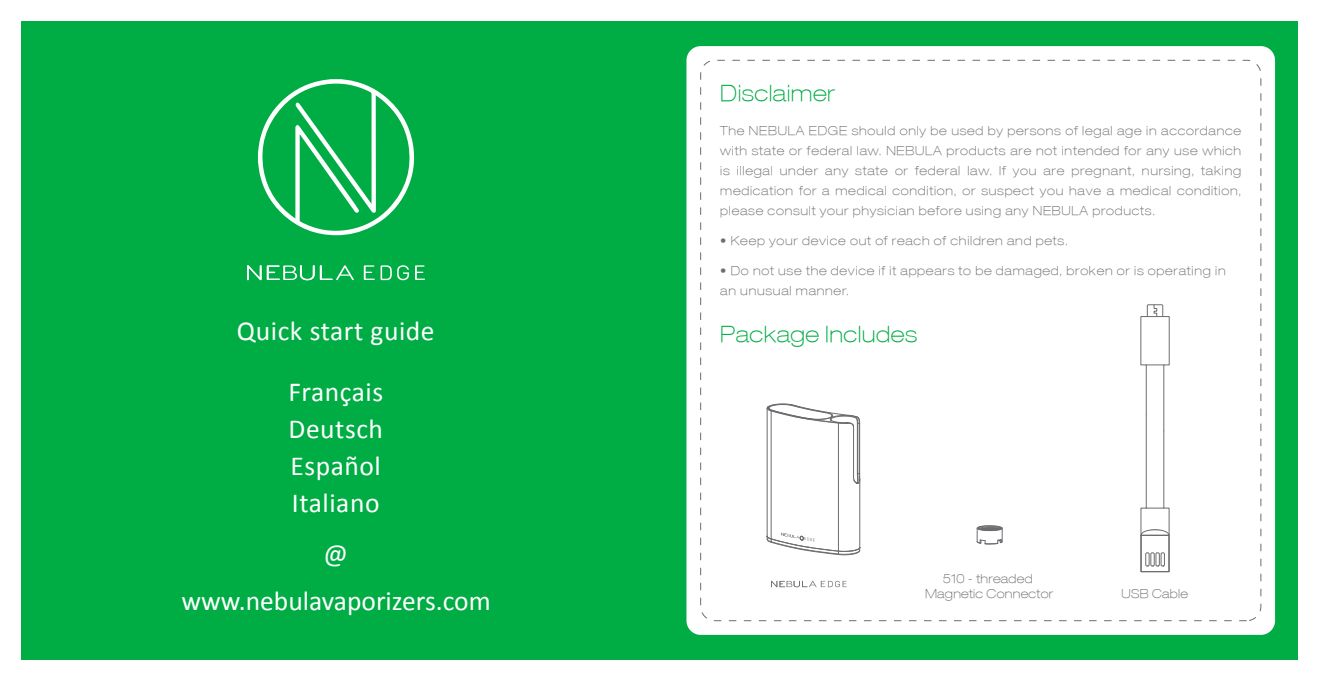
<style>
.page{position:relative;width:1319px;height:681px;background:#fff}
.page>*{position:absolute;margin:0;border:0;box-sizing:border-box;transform-origin:0 0}
.t1{font:27.5px/37px "Calibri";letter-spacing:.02em;color:#fff;text-align:justify}
.t2{font:27.5px/47px "Calibri";color:#fff;text-align:center}
.t3{font:100 expanded 22.5px "Helvetica Neue LT";letter-spacing:.02em;color:#00ad44}
.t4{font:100 expanded 12.5px/20px "Helvetica Neue LT";letter-spacing:.06em;color:#6c6d70;text-align:justify}
.t5{font:100 expanded 12.5px/15px "Helvetica Neue LT";letter-spacing:.02em;color:#6c6d70;text-align:center}
.s1{color:#fff}
</style>
<div class="page">
<div style="left:21px;top:21px;width:638px;height:638px;background:#00ad44"></div>
<div style="left:659px;top:21px;width:638px;height:638px;background:#00ad44"></div>
<div style="left:686px;top:46px;width:588px;height:588px;background:#fff;border-radius:14px"></div>
<svg style="left:976px;top:525px;width:26px;height:19px"></svg>
<svg style="left:1140px;top:304px;width:29px;height:267px"></svg>
<hr style="left:766px;top:408px;width:1px;height:128px;background:#6c6d70">
<hr style="left:770px;top:410px;width:1px;height:128px;background:#6c6d70">
<hr style="left:837px;top:423px;width:1px;height:128px;background:#6c6d70">
<hr style="left:853px;top:427px;width:1px;height:50px;background:#6c6d70">
<hr style="left:856px;top:423px;width:1px;height:50px;background:#6c6d70">
<hr style="left:857px;top:423px;width:1px;height:50px;background:#6c6d70">
<hr style="left:858px;top:423px;width:1px;height:50px;background:#6c6d70">
<hr style="left:859px;top:423px;width:1px;height:50px;background:#6c6d70">
<hr style="left:859px;top:479px;width:1px;height:68px;background:#6c6d70">
<svg style="left:853px;top:473px;width:7px;height:10px"></svg>
<svg style="left:766px;top:403px;width:94px;height:24px"></svg>
<svg style="left:258px;top:79px;width:157px;height:156px"></svg>
<svg style="left:247px;top:265px;width:14px;height:15px"></svg>
<svg style="left:267px;top:265px;width:47px;height:15px"></svg>
<svg style="left:320px;top:265px;width:34px;height:15px"></svg>
<svg style="left:415px;top:265px;width:10px;height:15px"></svg>
<svg style="left:364px;top:265px;width:45px;height:15px"></svg>
<svg style="left:771px;top:580px;width:75px;height:7px"></svg>
<svg style="left:766px;top:532px;width:94px;height:23px"></svg>
<h1 class="t1" style="left:237px;top:312px;width:199px">Quick start guide</h1>
<h1 class="t1" style="left:288px;top:373px;width:96px">Français Deutsch Español Italiano</h1>
<h1 class="t2" style="left:181px;top:530px;width:311px">@ www.nebulavaporizers.com</h1>
<h2 class="t3" style="left:720px;top:80px;width:116px">Disclaimer</h2>
<p class="t4" style="left:720px;top:120px;width:522px">The NEBULA EDGE should only be used by persons of legal age in accordance with state or federal law. NEBULA products are not intended for any use which is illegal under any state or federal law. If you are pregnant, nursing, taking medication for a medical condition, or suspect you have a medical condition, please consult your physician before using any NEBULA products.</p>
<p class="t4" style="left:720px;top:230px;width:349px">• Keep your device out of reach of children and pets.</p>
<p class="t4" style="left:720px;top:260px;width:522px">• Do not use the device if it appears to be damaged, broken or is operating in <span class="s1">b </span>an unusual manner.</p>
<h2 class="t3" style="left:720px;top:320px;width:198px">Package Includes</h2>
<p class="t5" style="left:924px;top:570px;width:130px">510 - threaded<br>Magnetic Connector</p>
<p class="t5" style="left:1121px;top:585px;width:68px">USB Cable</p>
</div>
